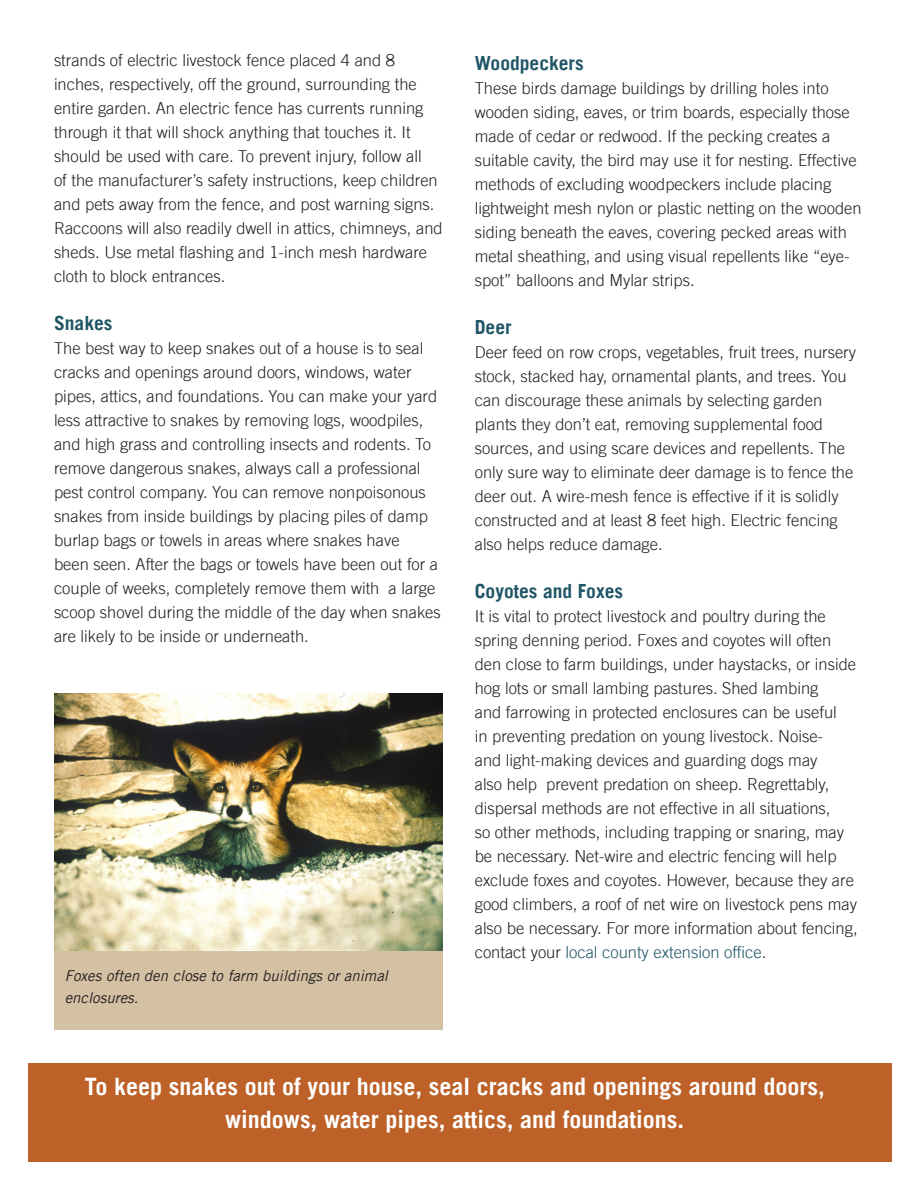
<style>
.page{position:relative;width:918px;height:1188px;background:#fff}
.page>*{position:absolute;margin:0;border:0;box-sizing:border-box;transform-origin:0 0}
.Standard_paragraph_1{font:700 24px/33px "Trade Gothic LT";color:#fff;text-align:center}
.t1{font:700 19.5px "Trade Gothic LT";color:#1f5565}
.t2{font:300 16.5px/24px "Trade Gothic LT";color:#231f20}
.t3{font:italic 15px/22.5px "Trade Gothic LT";color:#231f20}
.s1{color:#1f5565}
</style>
<div class="page">
<div style="left:54px;top:693px;width:389px;height:337px;background:#d4c1a3"></div>
<img style="left:54px;top:693px;width:388px;height:258px">
<div style="left:28px;top:1063px;width:864px;height:99px;background:#bd6128"></div>
<p class="t2" style="left:54px;top:48px;width:390px">strands of electric livestock fence placed 4 and 8 inches, respectively, off the ground, surrounding the entire garden. An electric fence has currents running through it that will shock anything that touches it. It should be used with care. To prevent injury, follow all<br>of the manufacturer’s safety instructions, keep children and pets away from the fence, and post warning signs.<br>Raccoons will also readily dwell in attics, chimneys, and sheds. Use metal flashing and 1-inch mesh hardware cloth to block entrances.</p>
<p class="t1" style="left:54px;top:311px;width:60px">Snakes</p>
<p class="t2" style="left:54px;top:336px;width:388px">The best way to keep snakes out of a house is to seal cracks and openings around doors, windows, water pipes, attics, and foundations. You can make your yard less attractive to snakes by removing logs, woodpiles, and high grass and controlling insects and rodents. To remove dangerous snakes, always call a professional pest control company. You can remove nonpoisonous snakes from inside buildings by placing piles of damp burlap bags or towels in areas where snakes have<br>been seen. After the bags or towels have been out for a couple of weeks, completely remove them with a large scoop shovel during the middle of the day when snakes are likely to be inside or underneath.</p>
<p class="t3" style="left:65px;top:964px;width:325px">Foxes often den close to farm buildings or animal enclosures.</p>
<p class="t1" style="left:475px;top:51px;width:111px">Woodpeckers</p>
<p class="t2" style="left:475px;top:75px;width:388px">These birds damage buildings by drilling holes into wooden siding, eaves, or trim boards, especially those made of cedar or redwood. If the pecking creates a suitable cavity, the bird may use it for nesting. Effective methods of excluding woodpeckers include placing lightweight mesh nylon or plastic netting on the wooden siding beneath the eaves, covering pecked areas with metal sheathing, and using visual repellents like “eye&shy;spot” balloons and Mylar strips.</p>
<p class="t1" style="left:475px;top:315px;width:38px">Deer</p>
<p class="t2" style="left:475px;top:339px;width:383px">Deer feed on row crops, vegetables, fruit trees, nursery stock, stacked hay, ornamental plants, and trees. You can discourage these animals by selecting garden plants they don’t eat, removing supplemental food sources, and using scare devices and repellents. The only sure way to eliminate deer damage is to fence the deer out. A wire-mesh fence is effective if it is solidly constructed and at least 8 feet high. Electric fencing also helps reduce damage.</p>
<p class="t1" style="left:475px;top:579px;width:150px">Coyotes and Foxes</p>
<p class="t2" style="left:475px;top:603px;width:384px">It is vital to protect livestock and poultry during the spring denning period. Foxes and coyotes will often den close to farm buildings, under haystacks, or inside hog lots or small lambing pastures. Shed lambing<br>and farrowing in protected enclosures can be useful<br>in preventing predation on young livestock. Noise-<br>and light-making devices and guarding dogs may<br>also help prevent predation on sheep. Regrettably, dispersal methods are not effective in all situations,<br>so other methods, including trapping or snaring, may be necessary. Net-wire and electric fencing will help exclude foxes and coyotes. However, because they are good climbers, a roof of net wire on livestock pens may also be necessary. For more information about fencing, contact your <span class="s1">local county extension office</span>.</p>
<p class="Standard_paragraph_1" style="left:85px;top:1070px;width:741px">To keep snakes out of your house, seal cracks and openings around doors, windows, water pipes, attics, and foundations.</p>
</div>
